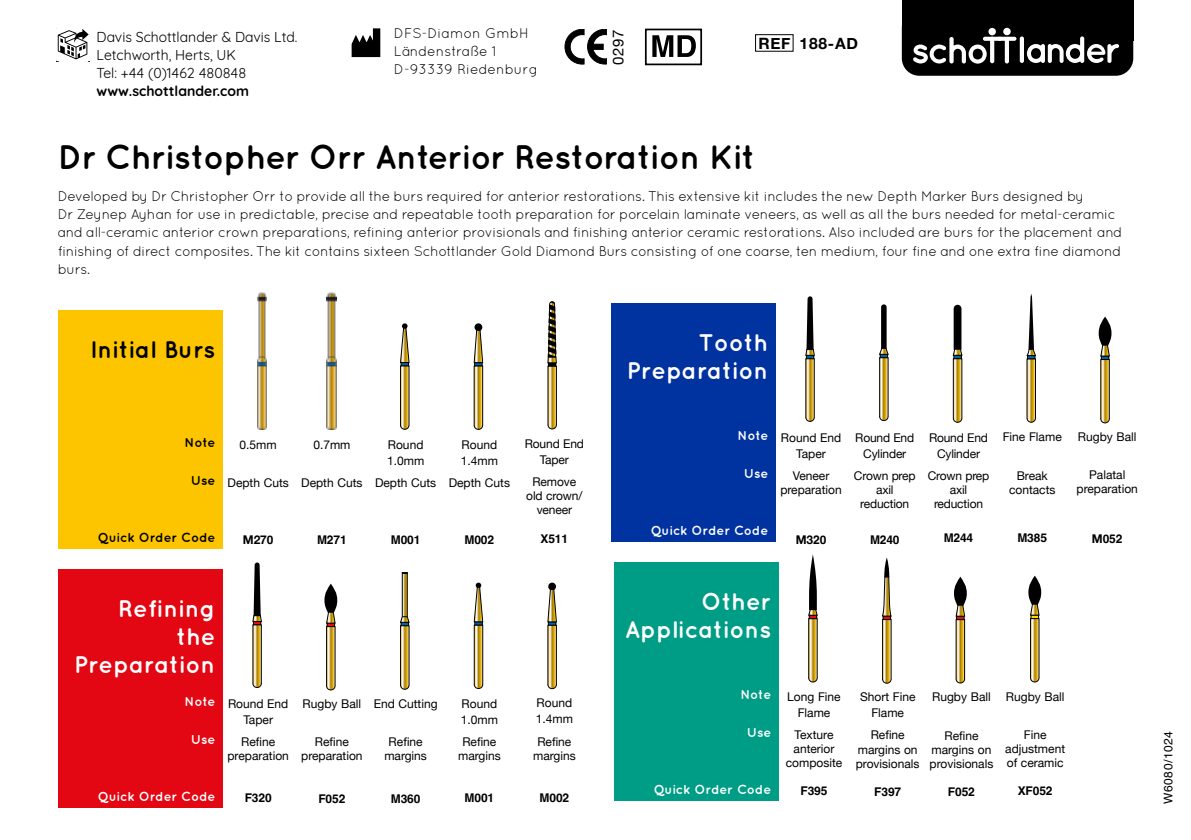
<style>
.page{position:relative;width:1191px;height:840px;background:#fff}
.page>*{position:absolute;margin:0;border:0;box-sizing:border-box;transform-origin:0 0}
.t1{font:700 34px "Quicksand";letter-spacing:-.02em;color:#000}
.t2{font:700 24px/28px "Quicksand";color:#fff;text-align:right}
.t3{font:700 24px "Quicksand";color:#000}
.t4{font:700 15.6px "Helvetica Neue";letter-spacing:.05em;color:#000}
.t5{font:15px "Helvetica Neue";color:#000}
.t6{font:14px/18px "Quicksand";letter-spacing:-.03em;color:#000}
.t7{font:14px/18px "Quicksand";color:#000}
.t8{font:14px/18px "Quicksand";color:#000}
.t9{font:700 14px "Quicksand";color:#000}
.t10{font:700 13px "Quicksand";letter-spacing:-.01em;color:#fff}
.t11{font:700 13px "Quicksand";letter-spacing:-.01em;color:#000}
.t12{font:12px/14px "Helvetica Neue";color:#000;text-align:center}
.t13{font:700 12px "Helvetica";letter-spacing:-.01em;color:#000}
.t14{font:12px "Helvetica";letter-spacing:.04em;color:#000}
.t15{font:700 12px "Helvetica Neue";color:#000}
.s1{font-family:"Helvetica"}
.s2{font-family:"Helvetica Neue"}
</style>
<div class="page">
<div style="left:901px;top:10px;width:232px;height:66px;background:#000;border-radius:17px"></div>
<div style="left:901px;top:0;width:232px;height:40px;background:#000"></div>
<svg style="left:913px;top:37px;width:73px;height:27px"></svg>
<div style="left:1019px;top:36px;width:5px;height:27px;background:#fff;border-radius:2px"></div>
<svg style="left:1027px;top:36px;width:92px;height:27px"></svg>
<svg style="left:990px;top:37px;width:4px;height:26px"></svg>
<div style="left:1004px;top:37px;width:5px;height:26px;background:#fff;border-radius:2px"></div>
<svg style="left:983px;top:37px;width:18px;height:4px"></svg>
<svg style="left:997px;top:37px;width:19px;height:4px"></svg>
<div style="left:1003px;top:28px;width:7px;height:7px;background:#fff;border-radius:50%"></div>
<div style="left:988px;top:28px;width:8px;height:7px;background:#fff;border-radius:50%"></div>
<svg style="left:57px;top:29px;width:32px;height:31px"></svg>
<div style="left:755px;top:34px;width:38px;height:18px;border:1px solid #000"></div>
<svg style="left:351px;top:28px;width:29px;height:29px"></svg>
<svg style="left:565px;top:29px;width:41px;height:35px"></svg>
<div style="left:645px;top:29px;width:57px;height:36px;border:2px solid #000"></div>
<svg style="left:652px;top:35px;width:44px;height:22px"></svg>
<svg style="left:805px;top:296px;width:10px;height:125px"></svg>
<svg style="left:879px;top:304px;width:9px;height:116px"></svg>
<svg style="left:953px;top:304px;width:9px;height:118px"></svg>
<svg style="left:1026px;top:294px;width:9px;height:128px"></svg>
<svg style="left:1098px;top:316px;width:13px;height:107px"></svg>
<div style="left:610px;top:303px;width:165px;height:238px;background:#0032a0"></div>
<svg style="left:252px;top:562px;width:10px;height:125px"></svg>
<svg style="left:324px;top:583px;width:13px;height:107px"></svg>
<svg style="left:400px;top:572px;width:9px;height:117px"></svg>
<svg style="left:473px;top:582px;width:10px;height:106px"></svg>
<svg style="left:547px;top:582px;width:10px;height:106px"></svg>
<div style="left:58px;top:569px;width:165px;height:238px;background:#e30613"></div>
<svg style="left:808px;top:554px;width:9px;height:128px"></svg>
<svg style="left:882px;top:557px;width:9px;height:126px"></svg>
<svg style="left:954px;top:576px;width:12px;height:107px"></svg>
<svg style="left:1028px;top:575px;width:13px;height:107px"></svg>
<div style="left:613px;top:562px;width:165px;height:238px;background:#009d86"></div>
<img style="left:257px;top:293px;width:10px;height:136px">
<img style="left:327px;top:292px;width:9px;height:137px">
<svg style="left:400px;top:323px;width:9px;height:106px"></svg>
<svg style="left:473px;top:323px;width:10px;height:106px"></svg>
<svg style="left:547px;top:301px;width:10px;height:128px"></svg>
<div style="left:58px;top:310px;width:165px;height:238px;background:#fdc400"></div>
<p class="t7" style="left:97px;top:27px;width:202px">Davis Schottlander &amp; Davis Ltd.<br>Letchworth, Herts, UK<br>Tel: +44 (0)1462 480848</p>
<p class="t9" style="left:97px;top:80px;width:154px">www.schottlander.com</p>
<p class="t8" style="left:394px;top:24px;width:145px">DFS-Diamon GmbH<br>Ländenstraße 1<br>D-93339 Riedenburg</p>
<p class="t5" style="left:607px;top:65px;width:37px;rotate:-90deg">0297</p>
<p class="t4" style="left:758px;top:31px;width:101px">REF 188-AD</p>
<h1 class="t1" style="left:58px;top:137px;width:699px">Dr Christopher Orr Anterior Restoration Kit</h1>
<p class="t6" style="left:58px;top:187px;width:1066px">Developed by Dr Christopher Orr to provide all the burs required for anterior restorations. This extensive kit includes the new Depth Marker Burs designed by<br>Dr Zeynep Ayhan for use in predictable, precise and repeatable tooth preparation for porcelain laminate veneers, as well as all the burs needed for metal-ceramic and all-ceramic anterior crown preparations, refining anterior provisionals and finishing anterior ceramic restorations. Also included are burs for the placement and finishing of direct composites. The kit contains sixteen Schottlander Gold Diamond Burs consisting of one coarse, ten medium, four fine and one extra fine diamond burs.</p>
<h2 class="t3" style="left:90px;top:335px;width:127px">Initial Burs</h2>
<p class="t11" style="left:185px;top:434px;width:32px">Note</p>
<p class="t11" style="left:191px;top:472px;width:26px">Use</p>
<p class="t12" style="left:240px;top:438px;width:39px">0.5mm</p>
<p class="t12" style="left:228px;top:476px;width:63px">Depth Cuts</p>
<p class="t12" style="left:313px;top:438px;width:39px">0.7mm</p>
<p class="t12" style="left:301px;top:476px;width:63px">Depth Cuts</p>
<p class="t12" style="left:387px;top:437px;width:39px;line-height:16px;text-align:left">Round<br>1.0mm</p>
<p class="t12" style="left:375px;top:476px;width:63px">Depth Cuts</p>
<p class="t12" style="left:461px;top:437px;width:39px;line-height:16px;text-align:left">Round<br>1.4mm</p>
<p class="t12" style="left:449px;top:476px;width:63px">Depth Cuts</p>
<p class="t11" style="left:98px;top:529px;width:119px">Quick Order Code</p>
<p class="t15" style="left:243px;top:530px;width:32px">M2<span class="s1">70</span></p>
<p class="t13" style="left:317px;top:532px;width:31px">M271</p>
<p class="t13" style="left:391px;top:532px;width:31px">M001</p>
<p class="t13" style="left:464px;top:532px;width:31px">M002</p>
<p class="t12" style="left:524px;top:436px;width:61px;line-height:16px">Round End<br>Taper</p>
<p class="t12" style="left:526px;top:475px;width:58px">Remove old crown/ veneer</p>
<p class="t13" style="left:540px;top:531px;width:29px">X511</p>
<h2 class="t2" style="left:74px;top:593px;width:143px">Refining the<br>Preparation</h2>
<p class="t10" style="left:185px;top:693px;width:32px">Note</p>
<p class="t10" style="left:191px;top:731px;width:26px">Use</p>
<p class="t10" style="left:98px;top:788px;width:119px">Quick Order Code</p>
<p class="t12" style="left:228px;top:696px;width:62px;line-height:16px">Round End<br>Taper</p>
<p class="t12" style="left:227px;top:735px;width:63px">Refine preparation</p>
<p class="t13" style="left:245px;top:790px;width:28px">F320</p>
<p class="t12" style="left:303px;top:697px;width:60px">Rugby Ball</p>
<p class="t12" style="left:301px;top:735px;width:63px">Refine preparation</p>
<p class="t13" style="left:318px;top:790px;width:28px">F052</p>
<p class="t12" style="left:374px;top:697px;width:65px">End Cutting</p>
<p class="t12" style="left:384px;top:735px;width:44px">Refine margins</p>
<p class="t13" style="left:391px;top:790px;width:31px">M360</p>
<p class="t12" style="left:461px;top:696px;width:39px;line-height:16px;text-align:left">Round<br>1.0mm</p>
<p class="t12" style="left:458px;top:735px;width:44px">Refine margins</p>
<p class="t13" style="left:464px;top:790px;width:31px">M001</p>
<p class="t12" style="left:536px;top:695px;width:39px;line-height:16px;text-align:left">Round<br>1.4mm</p>
<p class="t12" style="left:533px;top:734px;width:44px">Refine margins</p>
<p class="t13" style="left:539px;top:789px;width:31px">M002</p>
<h2 class="t2" style="left:627px;top:327px;width:143px">Tooth<br>Preparation</h2>
<p class="t10" style="left:737px;top:427px;width:32px">Note</p>
<p class="t10" style="left:743px;top:465px;width:26px">Use</p>
<p class="t10" style="left:651px;top:522px;width:119px">Quick Order Code</p>
<p class="t12" style="left:781px;top:430px;width:62px;line-height:16px">Round End<br>Taper</p>
<p class="t12" style="left:780px;top:469px;width:63px">Veneer preparation</p>
<p class="t15" style="left:796px;top:530px;width:32px">M3<span class="s1">20</span></p>
<p class="t12" style="left:855px;top:430px;width:60px;line-height:16px">Round End<br>Cylinder</p>
<p class="t12" style="left:854px;top:469px;width:63px">Crown prep axil reduction</p>
<p class="t13" style="left:870px;top:532px;width:31px">M240</p>
<p class="t12" style="left:929px;top:430px;width:60px;line-height:16px">Round End<br>Cylinder</p>
<p class="t12" style="left:927px;top:469px;width:63px">Crown prep axil reduction</p>
<p class="t13" style="left:943px;top:530px;width:31px">M244</p>
<p class="t12" style="left:1002px;top:430px;width:61px">Fine Flame</p>
<p class="t12" style="left:1009px;top:468px;width:48px">Break contacts</p>
<p class="t13" style="left:1017px;top:529px;width:31px">M385</p>
<p class="t12" style="left:1078px;top:430px;width:60px">Rugby Ball</p>
<p class="t12" style="left:1076px;top:468px;width:63px">Palatal preparation</p>
<p class="t13" style="left:1092px;top:531px;width:32px"><span class="s2">M</span>052</p>
<h2 class="t2" style="left:625px;top:587px;width:148px">Other<br>Applications</h2>
<p class="t10" style="left:740px;top:686px;width:32px">Note</p>
<p class="t10" style="left:746px;top:724px;width:26px">Use</p>
<p class="t10" style="left:653px;top:781px;width:119px">Quick Order Code</p>
<p class="t12" style="left:787px;top:689px;width:55px;line-height:16px">Long Fine<br>Flame</p>
<p class="t12" style="left:785px;top:728px;width:58px">Texture anterior composite</p>
<p class="t13" style="left:800px;top:783px;width:28px">F395</p>
<p class="t12" style="left:860px;top:689px;width:57px;line-height:16px">Short Fine<br>Flame</p>
<p class="t12" style="left:856px;top:728px;width:65px">Refine margins on provisional<span class="s1">s</span></p>
<p class="t13" style="left:874px;top:783px;width:28px">F397</p>
<p class="t12" style="left:932px;top:690px;width:60px">Rugby Ball</p>
<p class="t12" style="left:929px;top:728px;width:65px">Refine margins on provisionals</p>
<p class="t13" style="left:948px;top:783px;width:28px">F052</p>
<p class="t12" style="left:1006px;top:690px;width:60px">Rugby Ball</p>
<p class="t12" style="left:1005px;top:728px;width:61px">Fine adjustment of ceramic</p>
<p class="t13" style="left:1017px;top:783px;width:36px">XF052</p>
<p class="t14" style="left:1159px;top:803px;width:74px;rotate:-90deg">W6080/1024</p>
</div>
